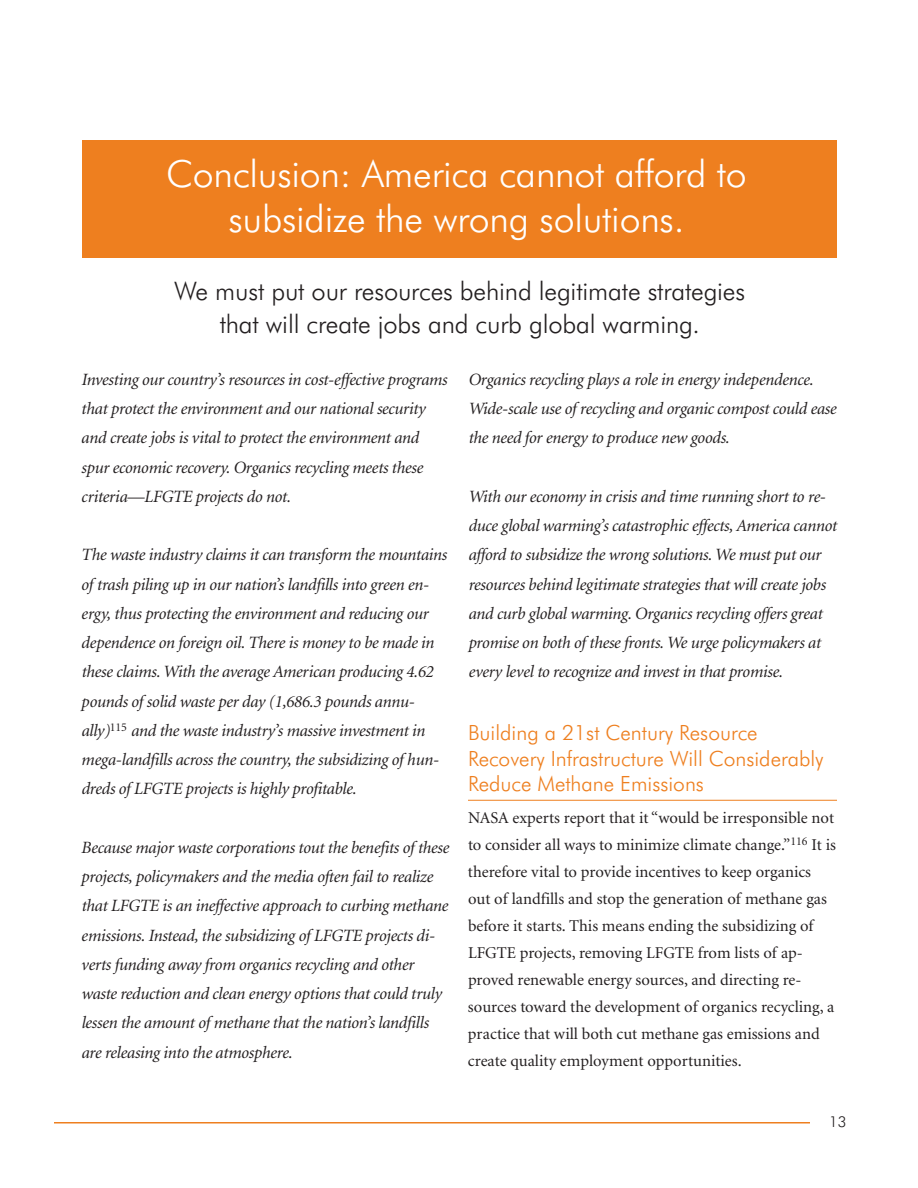
<style>
.page{position:relative;width:918px;height:1188px;background:#fff}
.page>*{position:absolute;margin:0;border:0;box-sizing:border-box;transform-origin:0 0}
.t1{font:300 37.5px/45px "Futura BT";letter-spacing:-.005em;color:#fff;text-align:center}
.t2{font:300 25.5px/33px "Futura BT";letter-spacing:-.005em;color:#231f20;text-align:center}
.t3{font:300 21px/25.2px "Futura BT";color:#ee7f1f}
.t4{font:italic 17.25px/29.2px "Minion";letter-spacing:-.02em;color:#231f20}
.t5{font:16.5px/27px "Minion";color:#231f20}
.t6{font:300 15px "Futura BT";color:#231f20}
</style>
<div class="page">
<hr style="left:54px;top:1122px;width:756px;height:2px;background:#ee7f1f">
<div style="left:82px;top:140px;width:755px;height:117px;background:#ee7f1f"></div>
<hr style="left:468px;top:800px;width:369px;height:1px;background:#ee7f1f">
<h1 class="t1" style="left:166px;top:154px;width:582px">Conclusion: America cannot afford to subsidize the wrong solutions.</h1>
<h2 class="t2" style="left:174px;top:277px;width:573px">We must put our resources behind legitimate strategies that will create jobs and curb global warming.</h2>
<p class="t4" style="left:81px;top:366px;width:368px">Investing our country’s resources in cost-effective programs that protect the environment and our national security and create jobs is vital to protect the environment and spur economic recovery. Organics recycling meets these criteria—LFGTE projects do not.</p>
<p class="t4" style="left:81px;top:542px;width:367px">The waste industry claims it can transform the mountains of trash piling up in our nation’s landfills into green en&shy;ergy, thus protecting the environment and reducing our dependence on foreign oil. There is money to be made in these claims. With the average American producing 4.62 pounds of solid waste per day (1,686.3 pounds annu&shy;ally)<sup>115</sup> and the waste industry’s massive investment in mega-landfills across the country, the subsidizing of hun&shy;dreds of LFGTE projects is highly profitable.</p>
<p class="t4" style="left:81px;top:834px;width:369px">Because major waste corporations tout the benefits of these projects, policymakers and the media often fail to realize that LFGTE is an ineffective approach to curbing methane emissions. Instead, the subsidizing of LFGTE projects di&shy;verts funding away from organics recycling and other waste reduction and clean energy options that could truly lessen the amount of methane that the nation’s landfills are releasing into the atmosphere.</p>
<p class="t4" style="left:468px;top:366px;width:370px">Organics recycling plays a role in energy independence.<br>Wide-scale use of recycling and organic compost could ease the need for energy to produce new goods.</p>
<p class="t4" style="left:468px;top:483px;width:370px">With our economy in crisis and time running short to re&shy;duce global warming’s catastrophic effects, America cannot afford to subsidize the wrong solutions. We must put our resources behind legitimate strategies that will create jobs and curb global warming. Organics recycling offers great promise on both of these fronts. We urge policymakers at every level to recognize and invest in that promise.</p>
<p class="t3" style="left:468px;top:722px;width:357px">Building a 21st Century Resource<br>Recovery Infrastructure Will Considerably<br>Reduce Methane Emissions</p>
<p class="t5" style="left:468px;top:806px;width:369px">NASA experts report that it “would be irresponsible not to consider all ways to minimize climate change.”<sup>116</sup> It is therefore vital to provide incentives to keep organics out of landfills and stop the generation of methane gas before it starts. This means ending the subsidizing of LFGTE projects, removing LFGTE from lists of ap&shy;proved renewable energy sources, and directing re&shy;sources toward the development of organics recycling, a practice that will both cut methane gas emissions and create quality employment opportunities.</p>
<p class="t6" style="left:829px;top:1115px;width:19px">13</p>
</div>
